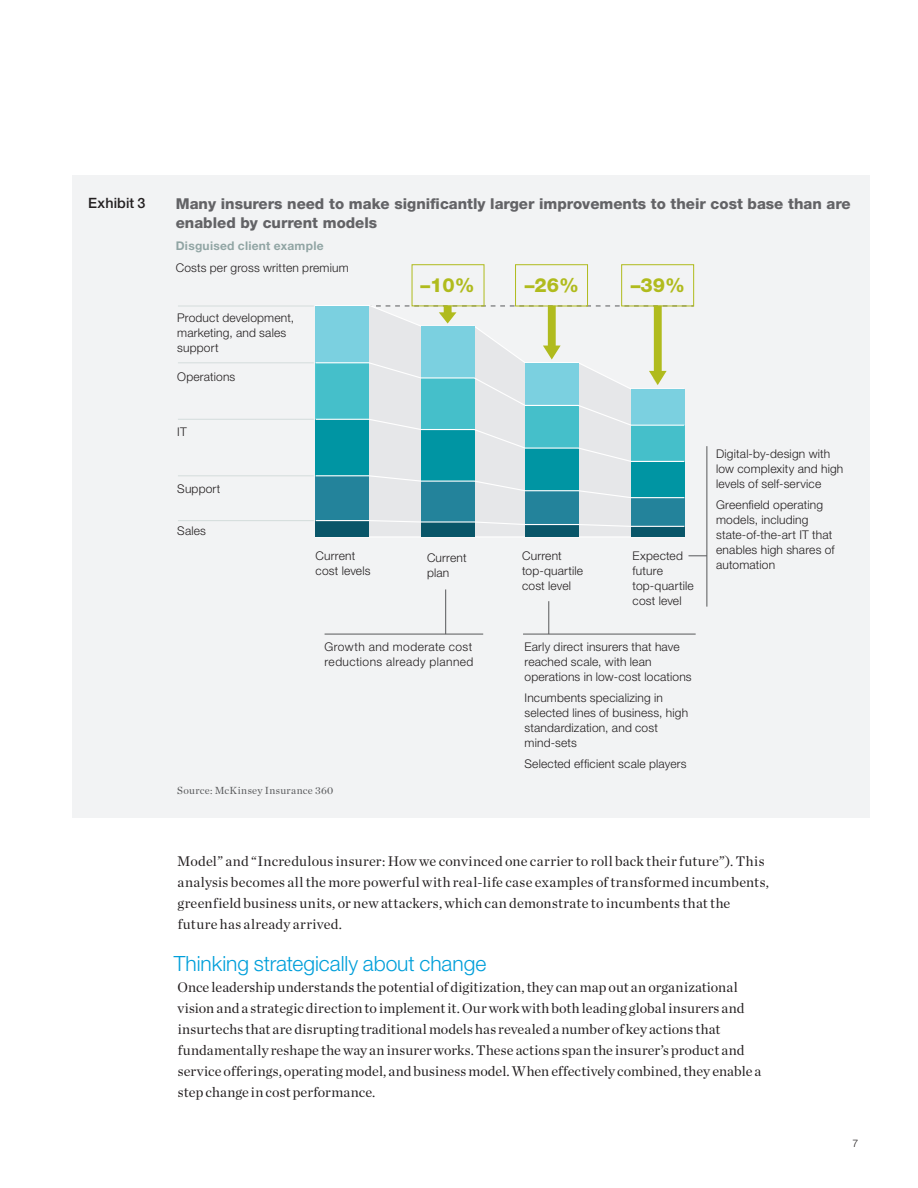
<style>
.page{position:relative;width:918px;height:1188px;background:#fff}
.page>*{position:absolute;margin:0;border:0;box-sizing:border-box;transform-origin:0 0}
.B-hed{font:300 21px "Helvetica Neue LT Std";letter-spacing:-.005em;color:#009fda}
.t1{font:800 19.5px "Helvetica Neue LT Std";color:#b0bb1d}
.t2{font:800 15px/19.5px "Helvetica Neue LT Std";color:#636366}
.Body_Chronicle{font:14.25px/21px "Chronicle Deck";letter-spacing:.01em;color:#231f20}
.Exhibit_headers{font:500 14.25px "Helvetica Neue LT Std";letter-spacing:.01em;color:#231f20}
.t3{font:300 12px/15px "Helvetica Neue LT Std";letter-spacing:.015em;color:#231f20}
.t4{font:300 12px/15px "Helvetica Neue LT Std";letter-spacing:.035em;color:#231f20}
.t5{font:700 12px "Helvetica Neue LT Std";letter-spacing:.025em;color:#91a5a4}
.t6{font:10.5px "Chronicle Deck";letter-spacing:.03em;color:#57585a}
.t7{font:300 10.5px "Helvetica Neue LT Std";color:#231f20}
</style>
<div class="page">
<div style="left:72px;top:175px;width:798px;height:643px;background:#f2f3f4"></div>
<svg style="left:315px;top:304px;width:370px;height:233px;fill:#e6e7e9"></svg>
<hr style="left:325px;top:634px;width:158px;height:1px;background:#57585a">
<hr style="left:523px;top:634px;width:173px;height:1px;background:#57585a">
<hr style="left:707px;top:446px;width:1px;height:161px;background:#57585a">
<div style="left:316px;top:419px;width:53px;height:57px;background:#0095a3"></div>
<div style="left:316px;top:476px;width:53px;height:45px;background:#23839b"></div>
<div style="left:316px;top:521px;width:53px;height:16px;background:#095669"></div>
<div style="left:421px;top:430px;width:53px;height:51px;background:#0095a3"></div>
<div style="left:421px;top:481px;width:53px;height:41px;background:#23839b"></div>
<div style="left:421px;top:522px;width:53px;height:15px;background:#095669"></div>
<div style="left:525px;top:448px;width:53px;height:43px;background:#0095a3"></div>
<div style="left:525px;top:491px;width:53px;height:34px;background:#23839b"></div>
<div style="left:525px;top:525px;width:53px;height:12px;background:#095669"></div>
<div style="left:631px;top:461px;width:53px;height:37px;background:#0095a3"></div>
<div style="left:631px;top:498px;width:53px;height:28px;background:#23839b"></div>
<div style="left:631px;top:526px;width:53px;height:11px;background:#095669"></div>
<hr style="left:445px;top:589px;width:1px;height:45px;background:#57585a">
<hr style="left:549px;top:601px;width:1px;height:33px;background:#57585a">
<svg style="left:315px;top:306px;width:379px;height:157px"></svg>
<svg style="left:315px;top:475px;width:370px;height:24px"></svg>
<svg style="left:315px;top:519px;width:370px;height:9px"></svg>
<hr style="left:178px;top:305px;width:136px;height:2px;background:#d7dfde">
<hr style="left:178px;top:362px;width:136px;height:1px;background:#d7dfde">
<hr style="left:178px;top:419px;width:136px;height:1px;background:#d7dfde">
<hr style="left:178px;top:475px;width:136px;height:1px;background:#d7dfde">
<hr style="left:178px;top:520px;width:136px;height:1px;background:#d7dfde">
<div style="left:412px;top:264px;width:72px;height:42px;border:1px solid #b0bb1d"></div>
<div style="left:515px;top:264px;width:73px;height:42px;border:1px solid #b0bb1d"></div>
<div style="left:621px;top:264px;width:73px;height:42px;border:1px solid #b0bb1d"></div>
<svg style="left:688px;top:556px;width:19px;height:1px"></svg>
<h6 class="Exhibit_headers" style="left:88px;top:194px;width:59px">Exhibit 3</h6>
<p class="t2" style="left:176px;top:194px;width:676px">Many insurers need to make significantly larger improvements to their cost base than are enabled by current models</p>
<p class="t5" style="left:176px;top:238px;width:149px">Disguised client example</p>
<p class="t3" style="left:176px;top:260px;width:175px">Costs per gross written premium</p>
<p class="t3" style="left:177px;top:310px;width:118px">Product development, marketing, and sales support</p>
<p class="t3" style="left:177px;top:369px;width:60px">Operations</p>
<p class="t3" style="left:177px;top:424px;width:11px">IT</p>
<p class="t3" style="left:177px;top:481px;width:45px">Support</p>
<p class="t3" style="left:177px;top:523px;width:30px">Sales</p>
<p class="t1" style="left:421px;top:273px;width:56px">–10%</p>
<p class="t1" style="left:525px;top:273px;width:56px">–26%</p>
<p class="t1" style="left:631px;top:273px;width:56px">–39%</p>
<p class="t3" style="left:316px;top:548px;width:56px">Current cost levels</p>
<p class="t3" style="left:427px;top:550px;width:41px">Current plan</p>
<p class="t3" style="left:522px;top:548px;width:63px">Current top-quartile cost level</p>
<p class="t3" style="left:633px;top:548px;width:63px">Expected future top-quartile cost level</p>
<p class="t4" style="left:325px;top:639px;width:150px">Growth and moderate cost reductions already planned</p>
<p class="t6" style="left:177px;top:783px;width:158px">Source: McKinsey Insurance 360</p>
<p class="t3" style="left:525px;top:639px;width:169px">Early direct insurers that have reached scale, with lean operations in low-cost locations</p>
<p class="t3" style="left:525px;top:690px;width:165px">Incumbents specializing in selected lines of business, high standardization, and cost mind-sets</p>
<p class="t3" style="left:525px;top:756px;width:164px">Selected efficient scale players</p>
<p class="t3" style="left:716px;top:446px;width:129px">Digital-by-design with low complexity and high levels of self-service</p>
<p class="t3" style="left:716px;top:497px;width:120px">Greenfield operating models, including state-of-the-art IT that enables high shares of automation</p>
<p class="Body_Chronicle" style="left:177px;top:850px;width:593px">Model” and “Incredulous insurer: How we convinced one carrier to roll back their future”). This analysis becomes all the more powerful with real-life case examples of transformed incumbents, greenfield business units, or new attackers, which can demonstrate to incumbents that the future has already arrived.</p>
<p class="B-hed" style="left:174px;top:951px;width:314px">Thinking strategically about change</p>
<p class="Body_Chronicle" style="left:177px;top:976px;width:586px">Once leadership understands the potential of digitization, they can map out an organizational vision and a strategic direction to implement it. Our work with both leading global insurers and insurtechs that are disrupting traditional models has revealed a number of key actions that fundamentally reshape the way an insurer works. These actions span the insurer’s product and service offerings, operating model, and business model. When effectively combined, they enable a step change in cost performance.</p>
<p class="t7" style="left:853px;top:1137px;width:7px">7</p>
</div>
